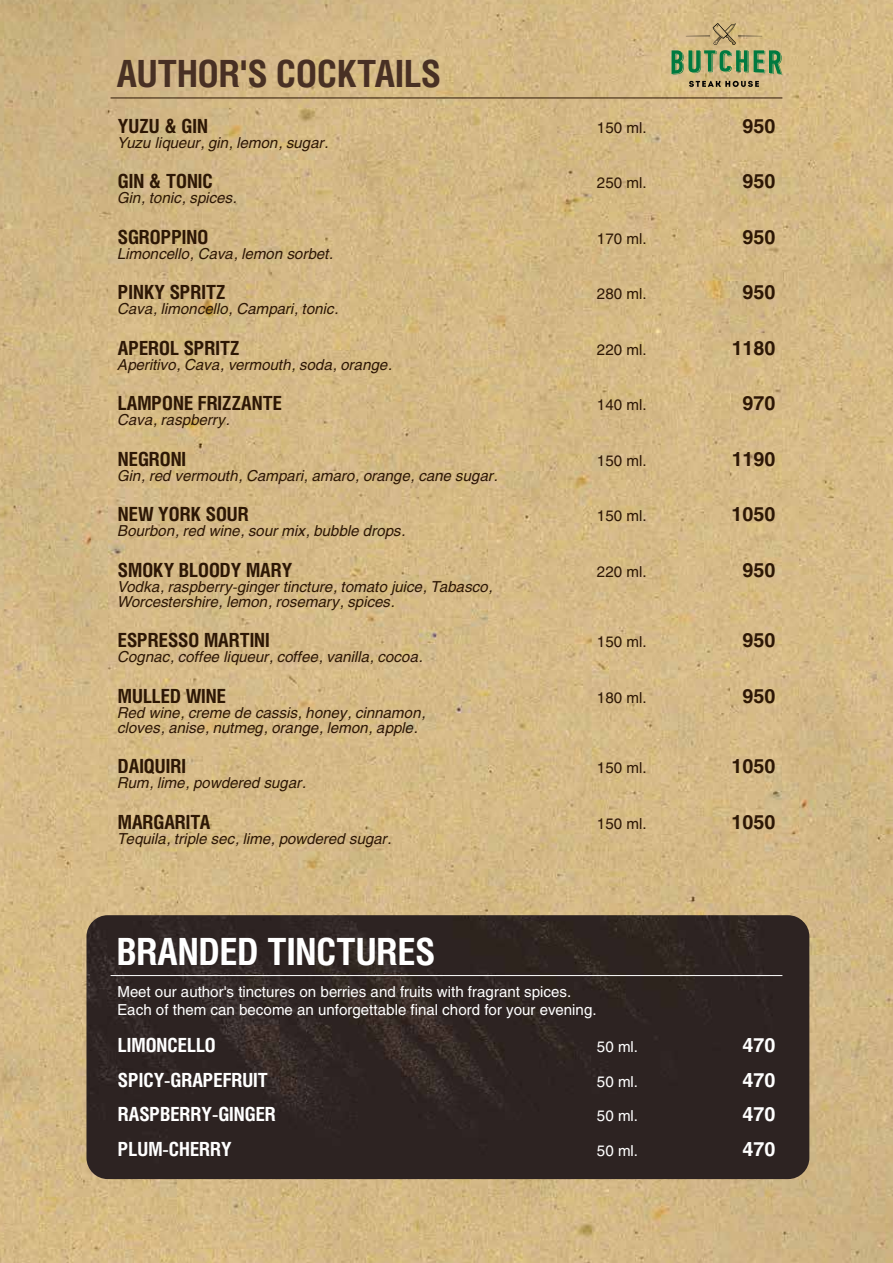
<style>
.page{position:relative;width:893px;height:1263px;background:#fff}
.page>*{position:absolute;margin:0;border:0;box-sizing:border-box;transform-origin:0 0}
.t1{font:700 37.5px "Helios Cond C";color:#483024}
.t2{font:700 37.5px "Helios Cond C";color:#fff}
.t3{font:700 19.5px "Helios Cond C";color:#2d1705}
.t4{font:700 19.5px "Helios Cond C";color:#fff}
.t5{font:700 19.5px "Helios C";color:#2d1705}
.t6{font:700 19.5px "Helios C";color:#fff}
.t7{font:italic 15px/15px "Helios C";color:#2d1705}
.t8{font:15px/18px "Helios C";color:#fff}
.t9{font:15px "Helios C";color:#2d1705}
</style>
<div class="page">
<img style="left:0;top:0;width:893px;height:1263px">
<img style="left:86px;top:915px;width:723px;height:264px">
<hr style="left:111px;top:98px;width:671px;height:1px;background:#2d1705">
<hr style="left:111px;top:975px;width:671px;height:1px;background:#fff">
<svg style="left:672px;top:23px;width:110px;height:65px;background:#a9a874"></svg>
<h1 class="t1" style="left:117px;top:51px;width:326px">AUTHOR'S COCKTAILS</h1>
<h2 class="t3" style="left:118px;top:114px;width:92px">YUZU &amp; GIN</h2>
<p class="t9" style="left:597px;top:119px;width:51px">150 ml.</p>
<h2 class="t5" style="left:743px;top:115px;width:34px">950</h2>
<p class="t7" style="left:118px;top:135px;width:212px">Yuzu liqueur, gin, lemon, sugar.</p>
<h2 class="t3" style="left:118px;top:170px;width:96px">GIN &amp; TONIC</h2>
<p class="t9" style="left:597px;top:174px;width:51px">250 ml.</p>
<h2 class="t5" style="left:743px;top:170px;width:34px">950</h2>
<p class="t7" style="left:118px;top:190px;width:121px">Gin, tonic, spices.</p>
<h2 class="t3" style="left:118px;top:225px;width:92px">SGROPPINO</h2>
<p class="t9" style="left:597px;top:230px;width:51px">170 ml.</p>
<h2 class="t5" style="left:743px;top:226px;width:34px">950</h2>
<p class="t7" style="left:118px;top:246px;width:217px">Limoncello, Cava, lemon sorbet.</p>
<h2 class="t3" style="left:118px;top:281px;width:109px">PINKY SPRITZ</h2>
<p class="t9" style="left:597px;top:285px;width:51px">280 ml.</p>
<h2 class="t5" style="left:743px;top:281px;width:34px">950</h2>
<p class="t7" style="left:118px;top:301px;width:222px">Cava, limoncello, Campari, tonic.</p>
<h2 class="t3" style="left:118px;top:336px;width:123px">APEROL SPRITZ</h2>
<p class="t9" style="left:597px;top:341px;width:51px">220 ml.</p>
<h2 class="t5" style="left:732px;top:337px;width:45px">1180</h2>
<p class="t7" style="left:118px;top:357px;width:276px">Aperitivo, Cava, vermouth, soda, orange.</p>
<h2 class="t3" style="left:118px;top:392px;width:166px">LAMPONE FRIZZANTE</h2>
<p class="t9" style="left:597px;top:396px;width:51px">140 ml.</p>
<h2 class="t5" style="left:743px;top:392px;width:34px">970</h2>
<p class="t7" style="left:118px;top:412px;width:113px">Cava, raspberry.</p>
<h2 class="t3" style="left:118px;top:447px;width:70px">NEGRONI</h2>
<p class="t9" style="left:597px;top:452px;width:51px">150 ml.</p>
<h2 class="t5" style="left:732px;top:448px;width:45px">1190</h2>
<p class="t7" style="left:118px;top:468px;width:381px">Gin, red vermouth, Campari, amaro, orange, cane sugar.</p>
<h2 class="t3" style="left:118px;top:503px;width:132px">NEW YORK SOUR</h2>
<p class="t9" style="left:597px;top:507px;width:51px">150 ml.</p>
<h2 class="t5" style="left:732px;top:503px;width:45px">1050</h2>
<p class="t7" style="left:118px;top:523px;width:289px">Bourbon, red wine, sour mix, bubble drops.</p>
<h2 class="t3" style="left:118px;top:558px;width:176px">SMOKY BLOODY MARY</h2>
<p class="t9" style="left:597px;top:563px;width:51px">220 ml.</p>
<h2 class="t5" style="left:743px;top:559px;width:34px">950</h2>
<p class="t7" style="left:118px;top:579px;width:376px">Vodka, raspberry-ginger tincture, tomato juice, Tabasco,<br>Worcestershire, lemon, rosemary, spices.</p>
<h2 class="t3" style="left:118px;top:629px;width:153px">ESPRESSO MARTINI</h2>
<p class="t9" style="left:597px;top:633px;width:51px">150 ml.</p>
<h2 class="t5" style="left:743px;top:629px;width:34px">950</h2>
<p class="t7" style="left:118px;top:649px;width:307px">Cognac, coffee liqueur, coffee, vanilla, cocoa.</p>
<h2 class="t3" style="left:118px;top:684px;width:110px">MULLED WINE</h2>
<p class="t9" style="left:597px;top:689px;width:51px">180 ml.</p>
<h2 class="t5" style="left:743px;top:685px;width:34px">950</h2>
<p class="t7" style="left:118px;top:705px;width:309px">Red wine, creme de cassis, honey, cinnamon, cloves, anise, nutmeg, orange, lemon, apple.</p>
<h2 class="t3" style="left:118px;top:755px;width:70px">DAIQUIRI</h2>
<p class="t9" style="left:597px;top:759px;width:51px">150 ml.</p>
<h2 class="t5" style="left:732px;top:755px;width:45px">1050</h2>
<p class="t7" style="left:118px;top:775px;width:190px">Rum, lime, powdered sugar.</p>
<h2 class="t3" style="left:118px;top:810px;width:94px">MARGARITA</h2>
<p class="t9" style="left:597px;top:815px;width:51px">150 ml.</p>
<h2 class="t5" style="left:732px;top:811px;width:45px">1050</h2>
<p class="t7" style="left:118px;top:831px;width:275px">Tequila, triple sec, lime, powdered sugar.</p>
<h1 class="t2" style="left:117px;top:929px;width:320px">BRANDED TINCTURES</h1>
<p class="t8" style="left:117px;top:983px;width:481px">Meet our author's tinctures on berries and fruits with fragrant spices.<br>Each of them can become an unforgettable final chord for your evening.</p>
<h2 class="t4" style="left:118px;top:1034px;width:99px">LIMONCELLO</h2>
<p class="t8" style="left:597px;top:1038px;width:43px">50 ml.</p>
<h2 class="t6" style="left:743px;top:1034px;width:34px">470</h2>
<h2 class="t4" style="left:118px;top:1068px;width:152px">SPICY-GRAPEFRUIT</h2>
<p class="t8" style="left:597px;top:1072px;width:43px">50 ml.</p>
<h2 class="t6" style="left:743px;top:1069px;width:34px">470</h2>
<h2 class="t4" style="left:118px;top:1103px;width:159px">RASPBERRY-GINGER</h2>
<p class="t8" style="left:597px;top:1107px;width:43px">50 ml.</p>
<h2 class="t6" style="left:743px;top:1103px;width:34px">470</h2>
<h2 class="t4" style="left:118px;top:1137px;width:115px">PLUM-CHERRY</h2>
<p class="t8" style="left:597px;top:1141px;width:43px">50 ml.</p>
<h2 class="t6" style="left:743px;top:1138px;width:34px">470</h2>
</div>
